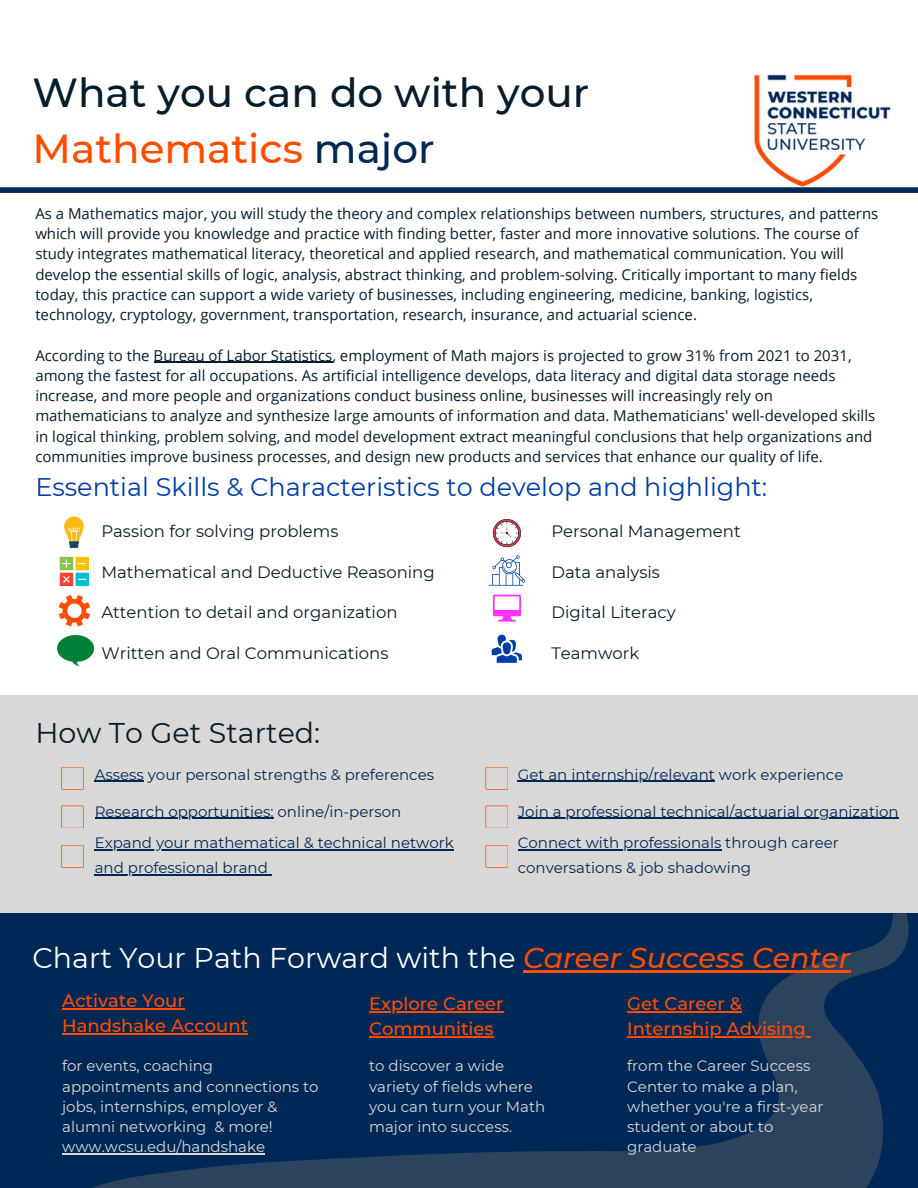
<style>
.page{position:relative;width:918px;height:1188px;background:#fff}
.page>*{position:absolute;margin:0;border:0;box-sizing:border-box;transform-origin:0 0}
.t1{font:500 40.5px/56.2px "Montserrat";color:#051c2c}
.t2{font:28.5px "Montserrat";color:#fff}
.t3{font:28.5px "Montserrat";color:#051c2c}
.t4{font:25.5px "Montserrat";color:#003da6}
.t5{font:500 18px "Montserrat";color:#ff4d00}
.t6{font:16.5px "Montserrat";color:#051c2c}
.t7{font:15px/20.2px "Open Sans";color:#051c2c}
.t8{font:15px/24.8px "Montserrat";color:#002856}
.t9{font:15px/20.2px "Montserrat";color:#d9d8d6}
.s1{color:#ff4d00}
.s2{color:#002856}
.s3{font-weight:500;font-style:italic;color:#ff4d00}
</style>
<div class="page">
<div style="left:0;top:695px;width:918px;height:278px;background:#d9d8d6"></div>
<div style="left:0;top:913px;width:918px;height:275px;background:#002856"></div>
<svg style="left:57px;top:635px;width:37px;height:32px"></svg>
<svg style="left:59px;top:595px;width:31px;height:31px"></svg>
<svg style="left:493px;top:595px;width:28px;height:27px"></svg>
<svg style="left:492px;top:635px;width:30px;height:28px"></svg>
<img style="left:754px;top:73px;width:137px;height:114px">
<div style="left:0;top:187px;width:918px;height:6px;background:#002856"></div>
<svg style="left:75px;top:913px;width:834px;height:275px"></svg>
<svg style="left:61px;top:845px;width:23px;height:23px"></svg>
<svg style="left:61px;top:767px;width:23px;height:23px"></svg>
<svg style="left:61px;top:806px;width:23px;height:22px"></svg>
<svg style="left:485px;top:845px;width:23px;height:23px"></svg>
<svg style="left:485px;top:767px;width:23px;height:23px"></svg>
<svg style="left:485px;top:806px;width:23px;height:22px"></svg>
<svg style="left:489px;top:555px;width:36px;height:31px"></svg>
<hr style="left:154px;top:362px;width:178px;height:1px;background:#051c2c">
<hr style="left:95px;top:781px;width:49px;height:1px;background:#002856">
<hr style="left:95px;top:818px;width:179px;height:1px;background:#002856">
<hr style="left:95px;top:849px;width:359px;height:1px;background:#002856">
<hr style="left:95px;top:874px;width:173px;height:1px;background:#002856">
<div style="left:64px;top:516px;width:20px;height:21px;background:#fabb18;border-radius:50%"></div>
<svg style="left:64px;top:524px;width:20px;height:24px"></svg>
<svg style="left:493px;top:519px;width:28px;height:28px"></svg>
<div style="left:60px;top:557px;width:13px;height:13px;background:#8bc34a"></div>
<div style="left:76px;top:557px;width:13px;height:13px;background:#ffc107"></div>
<div style="left:76px;top:573px;width:13px;height:13px;background:#00bcd4"></div>
<div style="left:60px;top:573px;width:13px;height:13px;background:#f44336"></div>
<svg style="left:62px;top:559px;width:9px;height:9px"></svg>
<svg style="left:63px;top:576px;width:7px;height:7px"></svg>
<hr style="left:518px;top:781px;width:197px;height:1px;background:#002856">
<hr style="left:518px;top:849px;width:203px;height:1px;background:#002856">
<hr style="left:518px;top:818px;width:381px;height:1px;background:#002856">
<hr style="left:523px;top:970px;width:327px;height:2px;background:#ff4d00">
<hr style="left:62px;top:1008px;width:123px;height:1px;background:#ff4d00">
<hr style="left:62px;top:1033px;width:186px;height:1px;background:#ff4d00">
<hr style="left:369px;top:1012px;width:135px;height:1px;background:#ff4d00">
<hr style="left:369px;top:1036px;width:125px;height:1px;background:#ff4d00">
<hr style="left:627px;top:1012px;width:115px;height:1px;background:#ff4d00">
<hr style="left:627px;top:1036px;width:179px;height:1px;background:#ff4d00">
<hr style="left:62px;top:1153px;width:203px;height:2px;background:#d9d8d6">
<p class="t1" style="left:32px;top:64px;width:559px">What you can do with your<br><span class="s1">Mathematics</span> <span class="s2">major</span></p>
<p class="t7" style="left:35px;top:203px;width:845px">As a Mathematics major, you will study the theory and complex relationships between numbers, structures, and patterns which will provide you knowledge and practice with finding better, faster and more innovative solutions. The course of study integrates mathematical literacy, theoretical and applied research, and mathematical communication. You will develop the essential skills of logic, analysis, abstract thinking, and problem-solving. Critically important to many fields today, this practice can support a wide variety of businesses, including engineering, medicine, banking, logistics, technology, cryptology, government, transportation, research, insurance, and actuarial science.</p>
<p class="t7" style="left:35px;top:345px;width:842px">According to the Bureau of Labor Statistics, employment of Math majors is projected to grow 31% from 2021 to 2031, among the fastest for all occupations. As artificial intelligence develops, data literacy and digital data storage needs increase, and more people and organizations conduct business online, businesses will increasingly rely on mathematicians to analyze and synthesize large amounts of information and data. Mathematicians' well-developed skills in logical thinking, problem solving, and model development extract meaningful conclusions that help organizations and communities improve business processes, and design new products and services that enhance our quality of life.</p>
<p class="t4" style="left:35px;top:471px;width:734px">Essential Skills &amp; Characteristics to develop and highlight:</p>
<p class="t6" style="left:101px;top:521px;width:239px">Passion for solving problems</p>
<p class="t6" style="left:101px;top:562px;width:335px">Mathematical and Deductive Reasoning</p>
<p class="t6" style="left:101px;top:602px;width:298px">Attention to detail and organization</p>
<p class="t6" style="left:101px;top:643px;width:289px">Written and Oral Communications</p>
<p class="t6" style="left:551px;top:521px;width:191px">Personal Management</p>
<p class="t6" style="left:551px;top:562px;width:110px">Data analysis</p>
<p class="t6" style="left:551px;top:602px;width:126px">Digital Literacy</p>
<p class="t6" style="left:551px;top:643px;width:90px">Teamwork</p>
<p class="t3" style="left:35px;top:715px;width:286px">How To Get Started:</p>
<p class="t8" style="left:95px;top:762px;width:341px">Assess your personal strengths &amp; preferences</p>
<p class="t8" style="left:95px;top:799px;width:308px">Research opportunities: online/in-person</p>
<p class="t8" style="left:95px;top:830px;width:361px">Expand your mathematical &amp; technical network and professional brand</p>
<p class="t8" style="left:518px;top:762px;width:327px">Get an internship/relevant work experience</p>
<p class="t8" style="left:518px;top:799px;width:382px">Join a professional technical/actuarial organization</p>
<p class="t8" style="left:518px;top:830px;width:323px">Connect with professionals through career conversations &amp; job shadowing</p>
<p class="t2" style="left:32px;top:940px;width:820px">Chart Your Path Forward with the <span class="s3">Career Success Center</span></p>
<p class="t5" style="left:62px;top:990px;width:124px">Activate Your</p>
<p class="t5" style="left:62px;top:1014px;width:187px">Handshake Account</p>
<p class="t9" style="left:62px;top:1056px;width:258px">for events, coaching appointments and connections to jobs, internships, employer &amp; alumni networking &amp; more! www.wcsu.edu/handshake</p>
<p class="t5" style="left:369px;top:993px;width:136px">Explore Career</p>
<p class="t5" style="left:369px;top:1018px;width:126px">Communities</p>
<p class="t9" style="left:369px;top:1056px;width:178px">to discover a wide variety of fields where you can turn your Math major into success.</p>
<p class="t5" style="left:627px;top:993px;width:116px">Get Career &amp;</p>
<p class="t5" style="left:627px;top:1018px;width:180px">Internship Advising</p>
<p class="t9" style="left:627px;top:1056px;width:198px">from the Career Success<br>Center to make a plan, whether you're a first-year student or about to graduate</p>
</div>
